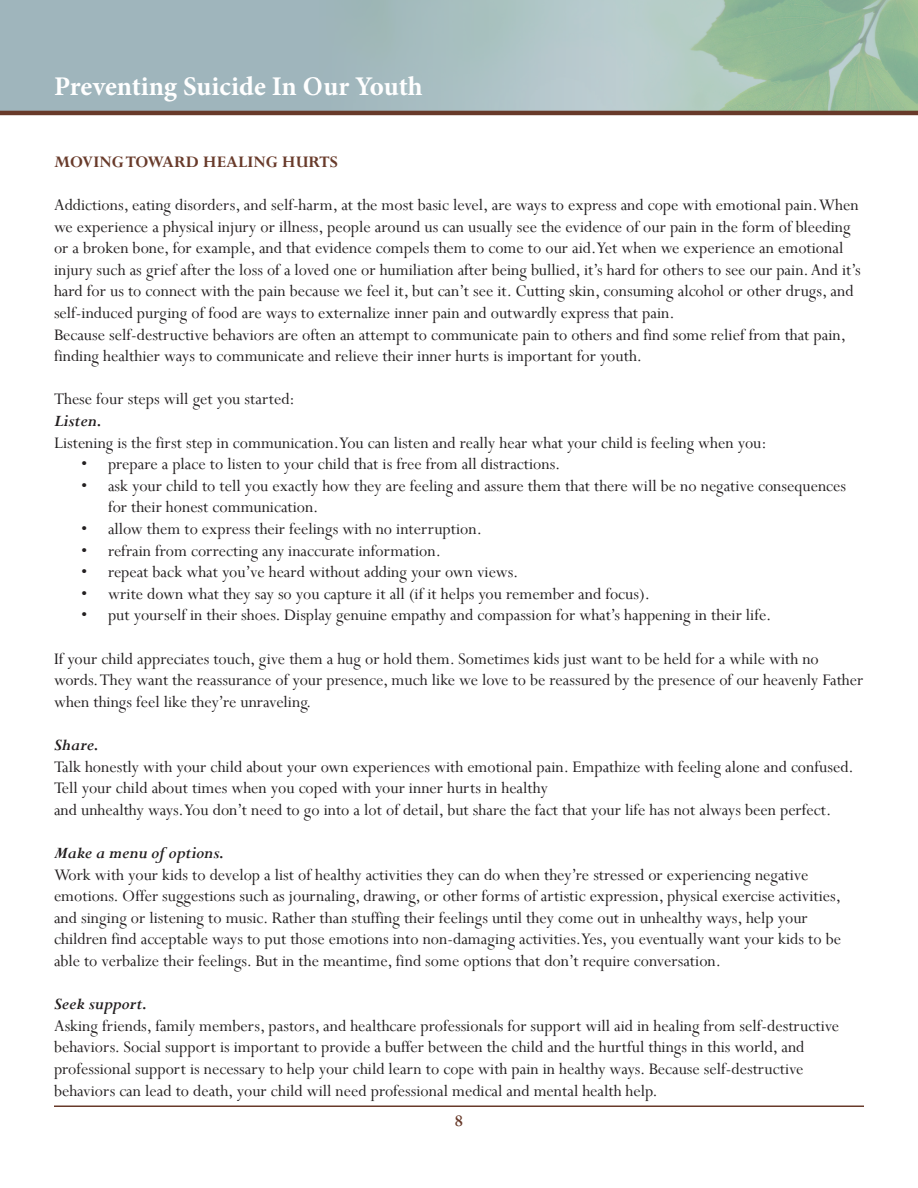
<style>
.page{position:relative;width:918px;height:1188px;background:#fff}
.page>*{position:absolute;margin:0;border:0;box-sizing:border-box;transform-origin:0 0}
.t1{font:700 27px "Minion Pro";letter-spacing:-.005em;color:#fff}
.Endnote_Text{font:18px/21.6px "Perpetua";color:#231f20}
.Endnote_Text-2{font:italic 700 18px "Perpetua";color:#231f20}
.Headers__I__II__III{font:700 18px "Perpetua";color:#683a2a}
</style>
<div class="page">
<div style="left:0;top:0;width:918px;height:113px;background:#9fb5bc"></div>
<hr style="left:54px;top:1106px;width:810px;height:1px;background:#683a2a">
<img style="left:318px;top:0;width:600px;height:111px">
<hr style="left:0;top:111px;width:918px;height:4px;background:#683a2a">
<h1 class="t1" style="left:54px;top:68px;width:370px">Preventing Suicide In Our Youth</h1>
<p class="Headers__I__II__III" style="left:54px;top:150px;width:286px">MOVING TOWARD HEALING HURTS</p>
<p class="Endnote_Text" style="left:54px;top:194px;width:808px">Addictions, eating disorders, and self-harm, at the most basic level, are ways to express and cope with emotional pain. When we experience a physical injury or illness, people around us can usually see the evidence of our pain in the form of bleeding or a broken bone, for example, and that evidence compels them to come to our aid. Yet when we experience an emotional injury such as grief after the loss of a loved one or humiliation after being bullied, it’s hard for others to see our pain. And it’s hard for us to connect with the pain because we feel it, but can’t see it. Cutting skin, consuming alcohol or other drugs, and self-induced purging of food are ways to externalize inner pain and outwardly express that pain.</p>
<p class="Endnote_Text" style="left:54px;top:323px;width:793px">Because self-destructive behaviors are often an attempt to communicate pain to others and find some relief from that pain, finding healthier ways to communicate and relieve their inner hurts is important for youth.</p>
<p class="Endnote_Text" style="left:54px;top:388px;width:242px">These four steps will get you started:</p>
<p class="Endnote_Text-2" style="left:54px;top:410px;width:49px">Listen.</p>
<p class="Endnote_Text" style="left:54px;top:431px;width:714px">Listening is the first step in communication. You can listen and really hear what your child is feeling when you:</p>
<p class="Endnote_Text" style="left:81px;top:453px;width:481px">• prepare a place to listen to your child that is free from all distractions.</p>
<p class="Endnote_Text" style="left:108px;top:474px;width:740px;text-indent:-27px">• ask your child to tell you exactly how they are feeling and assure them that there will be no negative consequences for their honest communication.</p>
<p class="Endnote_Text" style="left:81px;top:518px;width:402px">• allow them to express their feelings with no interruption.</p>
<p class="Endnote_Text" style="left:81px;top:539px;width:362px">• refrain from correcting any inaccurate information.</p>
<p class="Endnote_Text" style="left:81px;top:561px;width:439px">• repeat back what you’ve heard without adding your own views.</p>
<p class="Endnote_Text" style="left:81px;top:582px;width:571px">• write down what they say so you capture it all (if it helps you remember and focus).</p>
<p class="Endnote_Text" style="left:81px;top:604px;width:692px">• put yourself in their shoes. Display genuine empathy and compassion for what’s happening in their life.</p>
<p class="Endnote_Text" style="left:54px;top:647px;width:811px">If your child appreciates touch, give them a hug or hold them. Sometimes kids just want to be held for a while with no words. They want the reassurance of your presence, much like we love to be reassured by the presence of our heavenly Father when things feel like they’re unraveling.</p>
<p class="Endnote_Text-2" style="left:54px;top:734px;width:46px">Share.</p>
<p class="Endnote_Text" style="left:54px;top:755px;width:801px">Talk honestly with your child about your own experiences with emotional pain. Empathize with feeling alone and confused.<br>Tell your child about times when you coped with your inner hurts in healthy</p>
<p class="Endnote_Text" style="left:54px;top:798px;width:779px">and unhealthy ways. You don’t need to go into a lot of detail, but share the fact that your life has not always been perfect.</p>
<p class="Endnote_Text-2" style="left:54px;top:842px;width:172px">Make a menu of options.</p>
<p class="Endnote_Text" style="left:54px;top:863px;width:789px">Work with your kids to develop a list of healthy activities they can do when they’re stressed or experiencing negative emotions. Offer suggestions such as journaling, drawing, or other forms of artistic expression, physical exercise activities, and singing or listening to music. Rather than stuffing their feelings until they come out in unhealthy ways, help your children find acceptable ways to put those emotions into non-damaging activities. Yes, you eventually want your kids to be able to verbalize their feelings. But in the meantime, find some options that don’t require conversation.</p>
<p class="Endnote_Text-2" style="left:54px;top:993px;width:95px">Seek support.</p>
<p class="Endnote_Text" style="left:54px;top:1014px;width:787px">Asking friends, family members, pastors, and healthcare professionals for support will aid in healing from self-destructive behaviors. Social support is important to provide a buffer between the child and the hurtful things in this world, and professional support is necessary to help your child learn to cope with pain in healthy ways. Because self-destructive behaviors can lead to death, your child will need professional medical and mental health help.</p>
<p class="Headers__I__II__III" style="left:455px;top:1109px;width:10px">8</p>
</div>
